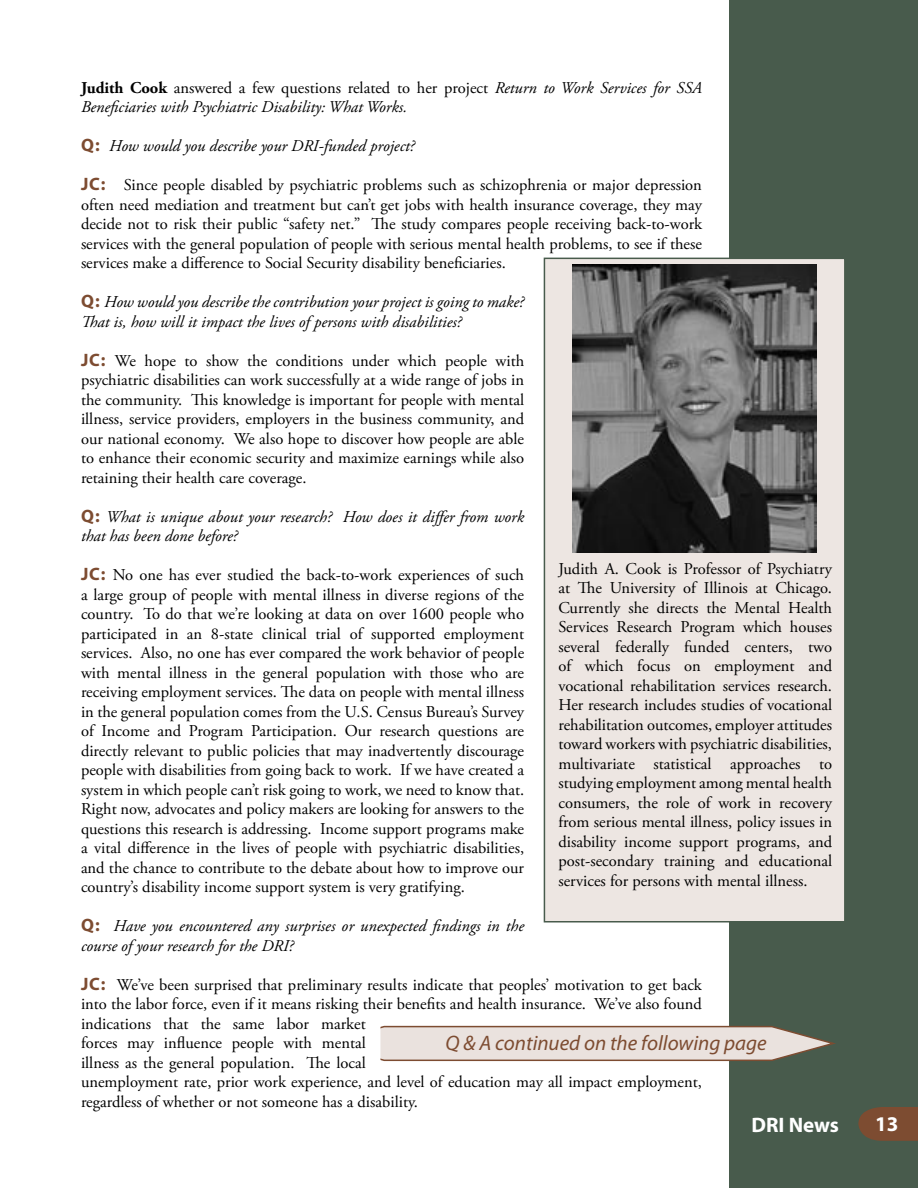
<style>
.page{position:relative;width:918px;height:1188px;background:#fff}
.page>*{position:absolute;margin:0;border:0;box-sizing:border-box;transform-origin:0 0}
.DRI_subhead_option_2__myriad{font:italic 21px "Myriad Pro";color:#7d4c31}
.t1{font:700 21px "Myriad Pro";color:#fff}
.Q_A{font:16.5px/19.5px "Adobe Garamond Pro";color:#000;text-align:justify}
.First_paragraph_body_text{font:16.5px/19.5px "Adobe Garamond Pro";color:#000;text-align:justify}
.Q_A-2{font:italic 16.5px/19.5px "Adobe Garamond Pro";color:#000}
.First_paragraph_body_text-2{font:italic 16.5px/19.5px "Adobe Garamond Pro";color:#000}
.s1{font-weight:700;font-style:normal}
.s2{font-style:normal}
.s3{font-family:"Myriad Pro";font-weight:700;font-style:normal;font-size:18px;color:#7d4c31}
.s4{font-family:"Myriad Pro";font-weight:700;font-size:18px;color:#7d4c31}
</style>
<div class="page">
<div style="left:729px;top:0;width:189px;height:1188px;background:#485b4c"></div>
<svg style="left:858px;top:1106px;width:60px;height:34px"></svg>
<svg style="left:380px;top:1025px;width:455px;height:37px"></svg>
<div style="left:544px;top:258px;width:301px;height:664px;background:#ede6e2"></div>
<div style="left:544px;top:258px;width:302px;height:664px;border:2px solid #485b4c"></div>
<img style="left:573px;top:265px;width:244px;height:288px">
<p class="First_paragraph_body_text-2" style="left:81px;top:78px;width:623px"><span class="s1">Judith Cook</span> <span class="s2">answered a few questions related to her project</span> Return to Work Services for SSA<br>Beneficiaries with Psychiatric Disability: What Works.</p>
<p class="Q_A-2" style="left:81px;top:137px;width:335px"><span class="s3">Q:</span> How would you describe your DRI-funded project?</p>
<p class="Q_A" style="left:81px;top:176px;width:623px"><span class="s4">JC:</span> Since people disabled by psychiatric problems such as schizophrenia or major depression often need mediation and treatment but can’t get jobs with health insurance coverage, they may decide not to risk their public “safety net.” The study compares people receiving back-to-work services with the general population of people with serious mental health problems, to see if these services make a difference to Social Security disability beneficiaries.</p>
<p class="Q_A-2" style="left:81px;top:293px;width:445px"><span class="s3">Q:</span> How would you describe the contribution your project is going to make?<br>That is, how will it impact the lives of persons with disabilities?</p>
<p class="Q_A" style="left:81px;top:352px;width:445px"><span class="s4">JC:</span> We hope to show the conditions under which people with psychiatric disabilities can work successfully at a wide range of jobs in the community. This knowledge is important for people with mental illness, service providers, employers in the business community, and our national economy. We also hope to discover how people are able to enhance their economic security and maximize earnings while also retaining their health care coverage.</p>
<p class="Q_A-2" style="left:81px;top:507px;width:445px"><span class="s3">Q:</span> What is unique about your research? How does it differ from work that has been done before?</p>
<p class="Q_A" style="left:81px;top:566px;width:445px"><span class="s4">JC:</span> No one has ever studied the back-to-work experiences of such a large group of people with mental illness in diverse regions of the country. To do that we’re looking at data on over 1600 people who participated in an 8-state clinical trial of supported employment services. Also, no one has ever compared the work behavior of people with mental illness in the general population with those who are receiving employment services. The data on people with mental illness in the general population comes from the U.S. Census Bureau’s Survey of Income and Program Participation. Our research questions are directly relevant to public policies that may inadvertently discourage people with disabilities from going back to work. If we have created a system in which people can’t risk going to work, we need to know that.<br>Right now, advocates and policy makers are looking for answers to the questions this research is addressing. Income support programs make a vital difference in the lives of people with psychiatric disabilities, and the chance to contribute to the debate about how to improve our country’s disability income support system is very gratifying.</p>
<p class="Q_A-2" style="left:81px;top:917px;width:445px"><span class="s3">Q:</span> Have you encountered any surprises or unexpected findings in the course of your research for the DRI?</p>
<p class="Q_A" style="left:81px;top:976px;width:622px;text-align:left"><span class="s4">JC:</span> We’ve been surprised that preliminary results indicate that peoples’ motivation to get back into the labor force, even if it means risking their benefits and health insurance. We’ve also found indications that the same labor market<br>forces may influence people with mental<br>illness as the general population. The local<br>unemployment rate, prior work experience, and level of education may all impact employment, regardless of whether or not someone has a disability.</p>
<p class="First_paragraph_body_text" style="left:558px;top:559px;width:275px">Judith A. Cook is Professor of Psychiatry at The University of Illinois at Chicago.<br>Currently she directs the Mental Health Services Research Program which houses several federally funded centers, two of which focus on employment and vocational rehabilitation services research.<br>Her research includes studies of vocational rehabilitation outcomes, employer attitudes toward workers with psychiatric disabilities, multivariate statistical approaches to studying employment among mental health consumers, the role of work in recovery from serious mental illness, policy issues in disability income support programs, and post-secondary training and educational services for persons with mental illness.</p>
<p class="DRI_subhead_option_2__myriad" style="left:446px;top:1032px;width:323px">Q &amp; A continued on the following page</p>
<p class="t1" style="left:752px;top:1113px;width:89px">DRI News</p>
<p class="t1" style="left:875px;top:1113px;width:25px">13</p>
</div>
